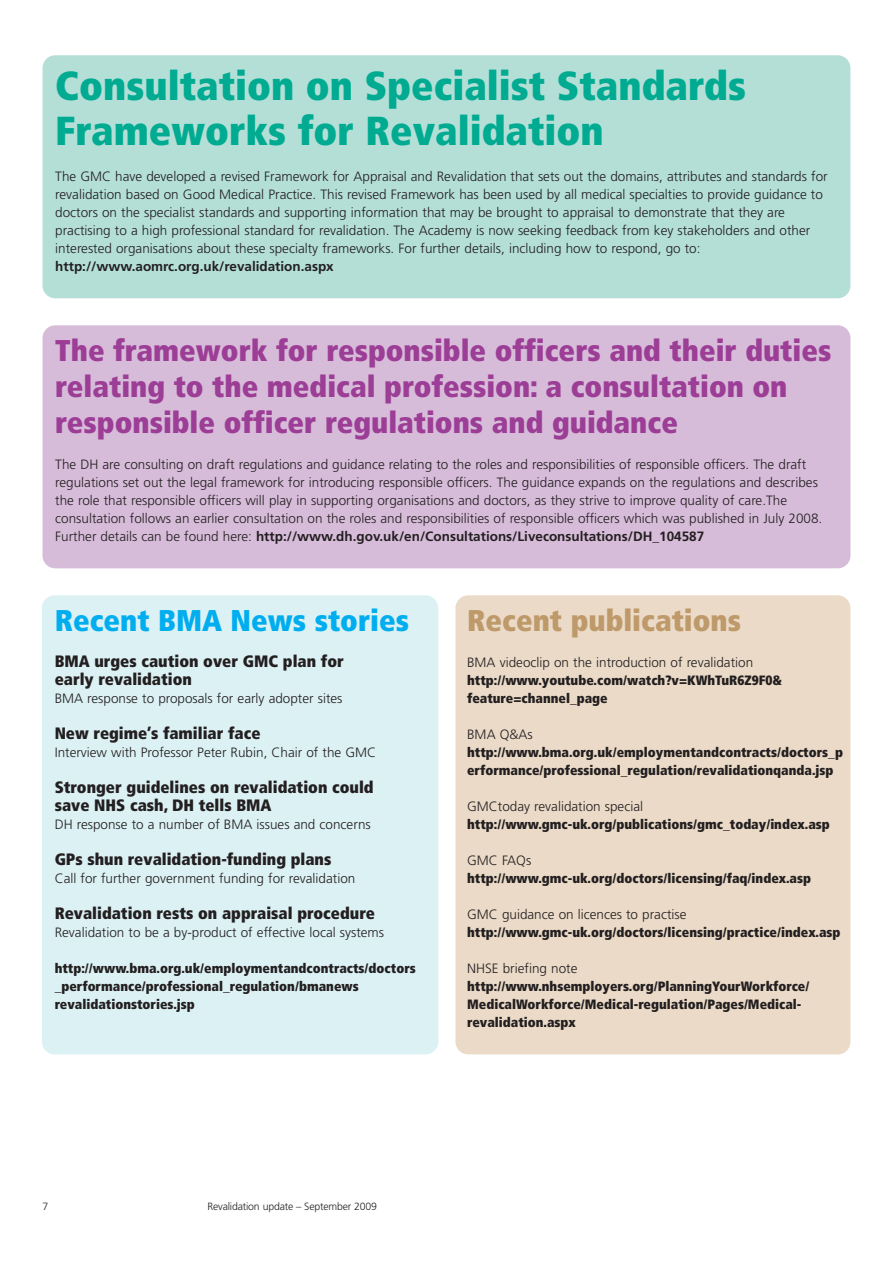
<style>
.page{position:relative;width:893px;height:1263px;background:#fff}
.page>*{position:absolute;margin:0;border:0;box-sizing:border-box;transform-origin:0 0}
.t1{font:900 condensed 40.5px/45px "Frutiger";color:#00ab91}
.t2{font:900 condensed 30px/36px "Frutiger";color:#9c3d96}
.t3{font:900 condensed 30px "Frutiger";color:#00aeef}
.t4{font:900 condensed 30px "Frutiger";color:#be996a}
.t5{font:900 condensed 16.5px/18px "Frutiger";color:#231f20}
.t6{font:300 13.5px/18px "Frutiger";color:#231f20}
.t7{font:900 condensed 13.5px/18px "Frutiger";color:#231f20}
.t8{font:700 13.5px "Frutiger";color:#231f20}
.t9{font:300 10.5px "Frutiger";letter-spacing:-.015em;color:#231f20}
.s1{font-weight:700}
</style>
<div class="page">
<div style="left:42px;top:595px;width:396px;height:459px;background:#dcf1f4;border-radius:13px"></div>
<div style="left:455px;top:595px;width:395px;height:459px;background:#eadac7;border-radius:13px"></div>
<div style="left:43px;top:55px;width:807px;height:243px;background:#b4dfd7;border-radius:13px"></div>
<div style="left:43px;top:325px;width:807px;height:243px;background:#d7bcda;border-radius:13px"></div>
<h1 class="t1" style="left:55px;top:67px;width:692px">Consultation on Specialist Standards<br>Frameworks for Revalidation</h1>
<p class="t6" style="left:55px;top:169px;width:774px">The GMC have developed a revised Framework for Appraisal and Revalidation that sets out the domains, attributes and standards for revalidation based on Good Medical Practice. This revised Framework has been used by all medical specialties to provide guidance to doctors on the specialist standards and supporting information that may be brought to appraisal to demonstrate that they are practising to a high professional standard for revalidation. The Academy is now seeking feedback from key stakeholders and other interested organisations about these specialty frameworks. For further details, including how to respond, go to:</p>
<p class="t8" style="left:55px;top:261px;width:280px">http://www.aomrc.org.uk/revalidation.aspx</p>
<h2 class="t2" style="left:55px;top:335px;width:778px">The framework for responsible officers and their duties relating to the medical profession: a consultation on responsible officer regulations and guidance</h2>
<p class="t6" style="left:55px;top:457px;width:769px">The DH are consulting on draft regulations and guidance relating to the roles and responsibilities of responsible officers. The draft regulations set out the legal framework for introducing responsible officers. The guidance expands on the regulations and describes the role that responsible officers will play in supporting organisations and doctors, as they strive to improve quality of care.The consultation follows an earlier consultation on the roles and responsibilities of responsible officers which was published in July 2008.<br>Further details can be found here: <span class="s1">http://www.dh.gov.uk/en/Consultations/Liveconsultations/DH_104587</span></p>
<h2 class="t3" style="left:55px;top:609px;width:356px">Recent BMA News stories</h2>
<p class="t5" style="left:55px;top:654px;width:291px">BMA urges caution over GMC plan for early revalidation</p>
<p class="t6" style="left:55px;top:691px;width:289px">BMA response to proposals for early adopter sites</p>
<p class="t5" style="left:55px;top:726px;width:207px">New regime’s familiar face</p>
<p class="t6" style="left:55px;top:745px;width:323px">Interview with Professor Peter Rubin, Chair of the GMC</p>
<p class="t5" style="left:55px;top:780px;width:320px">Stronger guidelines on revalidation could save NHS cash, DH tells BMA</p>
<p class="t6" style="left:55px;top:817px;width:318px">DH response to a number of BMA issues and concerns</p>
<p class="t5" style="left:55px;top:852px;width:278px">GPs shun revalidation-funding plans</p>
<p class="t6" style="left:55px;top:871px;width:302px">Call for further government funding for revalidation</p>
<p class="t5" style="left:55px;top:906px;width:322px">Revalidation rests on appraisal procedure</p>
<p class="t6" style="left:55px;top:925px;width:331px">Revalidation to be a by-product of effective local systems</p>
<p class="t7" style="left:55px;top:961px;width:363px">http://www.bma.org.uk/employmentandcontracts/doctors _performance/professional_regulation/bmanews revalidationstories.jsp</p>
<h2 class="t4" style="left:467px;top:609px;width:275px">Recent publications</h2>
<p class="t6" style="left:467px;top:655px;width:287px">BMA videoclip on the introduction of revalidation</p>
<p class="t7" style="left:467px;top:673px;width:317px">http://www.youtube.com/watch?v=KWhTuR6Z9F0&amp; feature=channel_page</p>
<p class="t6" style="left:467px;top:727px;width:67px">BMA Q&amp;As</p>
<p class="t7" style="left:467px;top:745px;width:377px">http://www.bma.org.uk/employmentandcontracts/doctors_p erformance/professional_regulation/revalidationqanda.jsp</p>
<p class="t6" style="left:467px;top:799px;width:177px">GMCtoday revalidation special</p>
<p class="t7" style="left:467px;top:817px;width:364px">http://www.gmc-uk.org/publications/gmc_today/index.asp</p>
<p class="t6" style="left:467px;top:853px;width:66px">GMC FAQs</p>
<p class="t7" style="left:467px;top:871px;width:345px">http://www.gmc-uk.org/doctors/licensing/faq/index.asp</p>
<p class="t6" style="left:467px;top:907px;width:221px">GMC guidance on licences to practise</p>
<p class="t7" style="left:467px;top:925px;width:375px">http://www.gmc-uk.org/doctors/licensing/practice/index.asp</p>
<p class="t6" style="left:467px;top:961px;width:112px">NHSE briefing note</p>
<p class="t7" style="left:467px;top:979px;width:344px">http://www.nhsemployers.org/PlanningYourWorkforce/<br>MedicalWorkforce/Medical-regulation/Pages/Medical&shy;revalidation.aspx</p>
<p class="t9" style="left:43px;top:1202px;width:7px">7</p>
<p class="t9" style="left:207px;top:1202px;width:171px">Revalidation update – September 2009</p>
</div>
